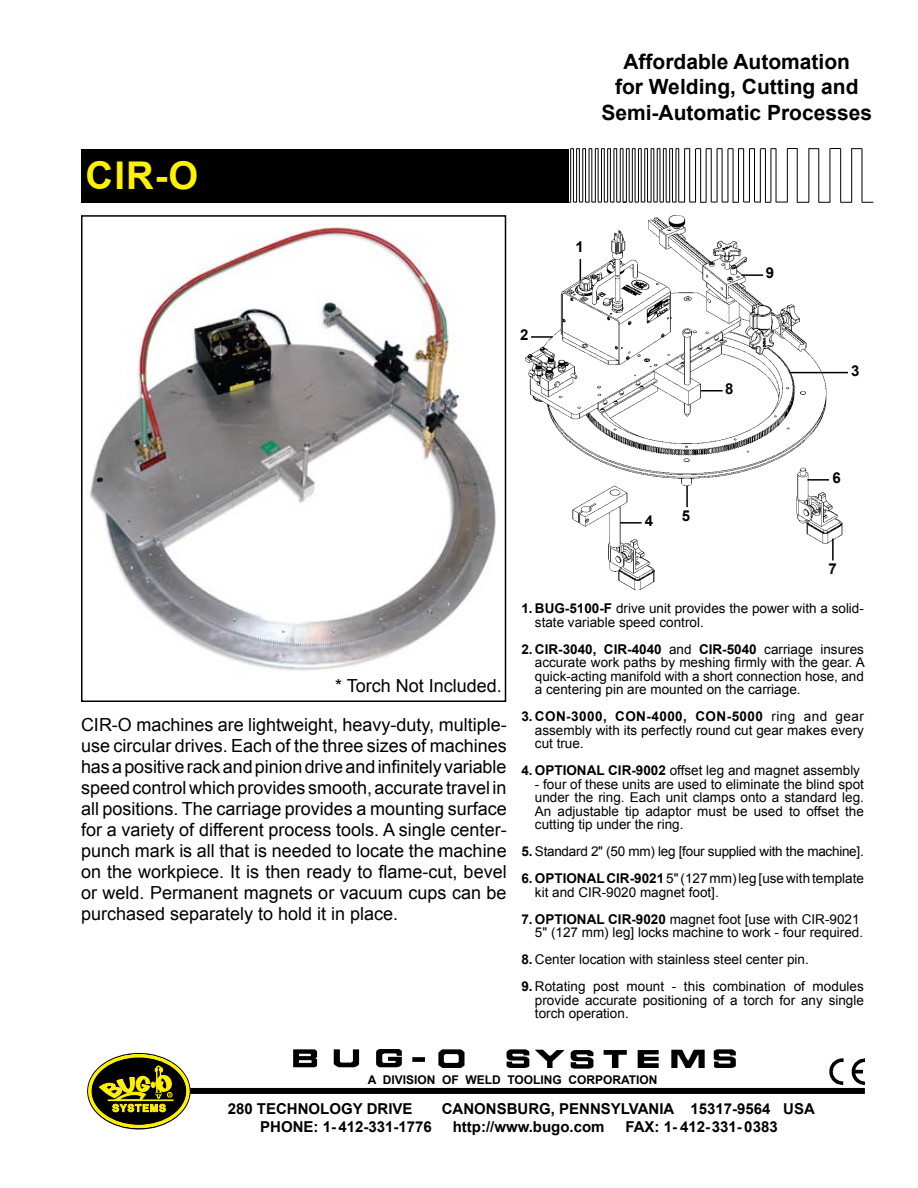
<style>
.page{position:relative;width:918px;height:1188px;background:#fff}
.page>*{position:absolute;margin:0;border:0;box-sizing:border-box;transform-origin:0 0}
.t1{font:700 38.25px "Arial";color:#fff200}
.t2{font:700 21px/25.2px "Arial";color:#000;text-align:center}
.t3{font:18px/21px "Arial";color:#000;text-align:justify}
.t4{font:700 15px "Arial";color:#000}
.t5{font:13.5px/13.5px "Arial";color:#000;text-align:justify}
.t6{font:13.5px "Arial";letter-spacing:-.02em;color:#000}
.t7{font:700 12px "Arial";color:#000}
.s1{font-weight:700}
</style>
<div class="page">
<div style="left:187px;top:1088px;width:678px;height:6px;background:#000"></div>
<img style="left:90px;top:224px;width:417px;height:462px">
<div style="left:81px;top:149px;width:488px;height:53px;background:#000"></div>
<img style="left:293px;top:1049px;width:443px;height:20px">
<img style="left:830px;top:1059px;width:35px;height:25px">
<img style="left:525px;top:215px;width:317px;height:375px">
<hr style="left:570px;top:149px;width:1px;height:53px;background:#000">
<hr style="left:573px;top:149px;width:1px;height:53px;background:#000">
<hr style="left:576px;top:149px;width:1px;height:53px;background:#000">
<hr style="left:579px;top:149px;width:1px;height:53px;background:#000">
<hr style="left:582px;top:149px;width:1px;height:53px;background:#000">
<hr style="left:585px;top:149px;width:1px;height:53px;background:#000">
<hr style="left:589px;top:149px;width:1px;height:53px;background:#000">
<hr style="left:592px;top:149px;width:1px;height:53px;background:#000">
<hr style="left:595px;top:149px;width:1px;height:53px;background:#000">
<hr style="left:598px;top:149px;width:1px;height:53px;background:#000">
<hr style="left:601px;top:149px;width:1px;height:53px;background:#000">
<hr style="left:604px;top:149px;width:1px;height:53px;background:#000">
<hr style="left:607px;top:149px;width:1px;height:53px;background:#000">
<hr style="left:610px;top:149px;width:1px;height:53px;background:#000">
<hr style="left:614px;top:149px;width:1px;height:53px;background:#000">
<hr style="left:616px;top:149px;width:1px;height:53px;background:#000">
<hr style="left:620px;top:149px;width:1px;height:53px;background:#000">
<hr style="left:623px;top:149px;width:1px;height:53px;background:#000">
<hr style="left:626px;top:149px;width:1px;height:53px;background:#000">
<hr style="left:629px;top:149px;width:1px;height:53px;background:#000">
<hr style="left:632px;top:149px;width:1px;height:53px;background:#000">
<hr style="left:635px;top:149px;width:1px;height:53px;background:#000">
<hr style="left:638px;top:149px;width:1px;height:53px;background:#000">
<hr style="left:641px;top:149px;width:1px;height:53px;background:#000">
<hr style="left:645px;top:149px;width:1px;height:53px;background:#000">
<hr style="left:647px;top:149px;width:1px;height:53px;background:#000">
<hr style="left:651px;top:149px;width:1px;height:53px;background:#000">
<hr style="left:654px;top:149px;width:1px;height:53px;background:#000">
<hr style="left:657px;top:149px;width:1px;height:53px;background:#000">
<hr style="left:660px;top:149px;width:1px;height:53px;background:#000">
<hr style="left:663px;top:149px;width:1px;height:53px;background:#000">
<hr style="left:666px;top:149px;width:1px;height:53px;background:#000">
<hr style="left:669px;top:149px;width:1px;height:53px;background:#000">
<hr style="left:672px;top:149px;width:1px;height:53px;background:#000">
<hr style="left:676px;top:149px;width:1px;height:53px;background:#000">
<hr style="left:678px;top:149px;width:1px;height:53px;background:#000">
<hr style="left:684px;top:149px;width:1px;height:53px;background:#000">
<svg style="left:571px;top:148px;width:119px;height:1px"></svg>
<hr style="left:689px;top:149px;width:1px;height:53px;background:#000">
<hr style="left:695px;top:149px;width:1px;height:53px;background:#000">
<hr style="left:706px;top:149px;width:1px;height:53px;background:#000">
<hr style="left:711px;top:149px;width:1px;height:53px;background:#000">
<hr style="left:717px;top:149px;width:1px;height:53px;background:#000">
<hr style="left:700px;top:149px;width:1px;height:53px;background:#000">
<hr style="left:722px;top:149px;width:1px;height:53px;background:#000">
<hr style="left:728px;top:149px;width:1px;height:53px;background:#000">
<hr style="left:738px;top:149px;width:1px;height:53px;background:#000">
<hr style="left:743px;top:149px;width:1px;height:53px;background:#000">
<hr style="left:749px;top:149px;width:1px;height:53px;background:#000">
<hr style="left:733px;top:149px;width:1px;height:53px;background:#000">
<svg style="left:728px;top:148px;width:26px;height:1px"></svg>
<hr style="left:754px;top:149px;width:1px;height:53px;background:#000">
<hr style="left:760px;top:149px;width:1px;height:53px;background:#000">
<hr style="left:771px;top:149px;width:1px;height:53px;background:#000">
<hr style="left:776px;top:149px;width:1px;height:53px;background:#000">
<hr style="left:787px;top:149px;width:1px;height:53px;background:#000">
<svg style="left:567px;top:202px;width:221px;height:1px"></svg>
<hr style="left:765px;top:149px;width:1px;height:53px;background:#000">
<svg style="left:760px;top:148px;width:16px;height:1px"></svg>
<hr style="left:797px;top:148px;width:1px;height:54px;background:#000">
<svg style="left:797px;top:202px;width:12px;height:1px"></svg>
<hr style="left:809px;top:148px;width:1px;height:54px;background:#000">
<hr style="left:819px;top:148px;width:1px;height:54px;background:#000">
<hr style="left:830px;top:148px;width:1px;height:54px;background:#000">
<hr style="left:840px;top:148px;width:1px;height:54px;background:#000">
<hr style="left:851px;top:148px;width:1px;height:54px;background:#000">
<hr style="left:862px;top:148px;width:1px;height:54px;background:#000">
<div style="left:81px;top:215px;width:425px;height:487px;border:2px solid #000"></div>
<svg style="left:90px;top:1056px;width:98px;height:71px;background:#2c2a00"></svg>
<div style="left:88px;top:1054px;width:102px;height:74px;border:3px solid #fff200;border-radius:50%"></div>
<hr style="left:108px;top:1099px;width:66px;height:2px;background:#fff200">
<svg style="left:99px;top:1065px;width:74px;height:51px;background:#5f5a00"></svg>
<svg style="left:580px;top:259px;width:1px;height:22px"></svg>
<hr style="left:531px;top:336px;width:22px;height:2px;background:#000">
<hr style="left:620px;top:522px;width:22px;height:2px;background:#000">
<hr style="left:686px;top:486px;width:2px;height:21px;background:#000">
<hr style="left:832px;top:538px;width:2px;height:22px;background:#000">
<hr style="left:807px;top:479px;width:22px;height:2px;background:#000">
<hr style="left:789px;top:372px;width:59px;height:1px;background:#000">
<hr style="left:742px;top:274px;width:21px;height:2px;background:#000">
<hr style="left:701px;top:390px;width:22px;height:2px;background:#000">
<h1 class="t1" style="left:86px;top:150px;width:114px">CIR-O</h1>
<p class="t4" style="left:520px;top:325px;width:10px">2</p>
<h2 class="t2" style="left:601px;top:50px;width:272px">Affordable Automation<br>for Welding, Cutting and<br>Semi-Automatic Processes</h2>
<p class="t4" style="left:575px;top:237px;width:10px">1</p>
<p class="t4" style="left:766px;top:263px;width:10px">9</p>
<p class="t4" style="left:725px;top:379px;width:10px">8</p>
<p class="t4" style="left:851px;top:361px;width:10px">3</p>
<h3 class="t3" style="left:335px;top:676px;width:168px">* Torch Not Included.</h3>
<p class="t3" style="left:81px;top:715px;width:427px">CIR-O machines are lightweight, heavy-duty, multiple&shy;use circular drives. Each of the three sizes of machines has a positive rack and pinion drive and infinitely variable speed control which provides smooth, accurate travel in all positions. The carriage provides a mounting surface for a variety of different process tools. A single center&shy;punch mark is all that is needed to locate the machine on the workpiece. It is then ready to flame-cut, bevel or weld. Permanent magnets or vacuum cups can be purchased separately to hold it in place.</p>
<p class="t4" style="left:645px;top:511px;width:10px">4</p>
<p class="t4" style="left:682px;top:506px;width:10px">5</p>
<p class="t4" style="left:832px;top:468px;width:10px">6</p>
<p class="t4" style="left:829px;top:558px;width:10px">7</p>
<p class="t5" style="left:535px;top:602px;width:331px;text-indent:-14px"><span class="s1">1. BUG-5100-F</span> drive unit provides the power with a solid&shy;state variable speed control.</p>
<p class="t5" style="left:535px;top:643px;width:331px;text-indent:-13px"><span class="s1">2. CIR-3040, CIR-4040</span> and <span class="s1">CIR-5040</span> carriage insures accurate work paths by meshing firmly with the gear. A quick-acting manifold with a short connection hose, and a centering pin are mounted on the carriage.</p>
<p class="t5" style="left:535px;top:710px;width:331px;text-indent:-14px"><span class="s1">3. CON-3000, CON-4000, CON-5000</span> ring and gear assembly with its perfectly round cut gear makes every cut true.</p>
<p class="t5" style="left:521px;top:764px;width:340px"><span class="s1">4. OPTIONAL CIR-9002</span> offset leg and magnet assembly</p>
<p class="t5" style="left:535px;top:778px;width:331px">- four of these units are used to eliminate the blind spot under the ring. Each unit clamps onto a standard leg.<br>An adjustable tip adaptor must be used to offset the cutting tip under the ring.</p>
<p class="t6" style="left:521px;top:843px;width:344px"><span class="s1">5.</span> Standard 2" (50 mm) leg [four supplied with the machine].</p>
<p class="t5" style="left:535px;top:872px;width:331px;text-indent:-14px"><span class="s1">6. OPTIONAL CIR-9021</span> 5" (127 mm) leg [use with template kit and CIR-9020 magnet foot].</p>
<p class="t5" style="left:521px;top:913px;width:343px;text-align:right"><span class="s1">7. OPTIONAL CIR-9020</span> magnet foot [use with CIR-9021<br>5" (127 mm) leg] locks machine to work - four required.</p>
<p class="t5" style="left:521px;top:953px;width:289px"><span class="s1">8.</span> Center location with stainless steel center pin.</p>
<p class="t5" style="left:535px;top:980px;width:331px;text-indent:-14px"><span class="s1">9.</span> Rotating post mount - this combination of modules provide accurate positioning of a torch for any single torch operation.</p>
<p class="t7" style="left:368px;top:1072px;width:291px">A DIVISION OF WELD TOOLING CORPORATION</p>
<p class="t4" style="left:228px;top:1099px;width:186px">280 TECHNOLOGY DRIVE</p>
<p class="t4" style="left:442px;top:1099px;width:375px">CANONSBURG, PENNSYLVANIA 15317-9564 USA</p>
<p class="t4" style="left:260px;top:1117px;width:173px">PHONE: 1- 412-331-1776</p>
<p class="t4" style="left:453px;top:1117px;width:153px">http://www.bugo.com</p>
<p class="t4" style="left:625px;top:1117px;width:154px">FAX: 1- 412-331- 0383</p>
</div>
